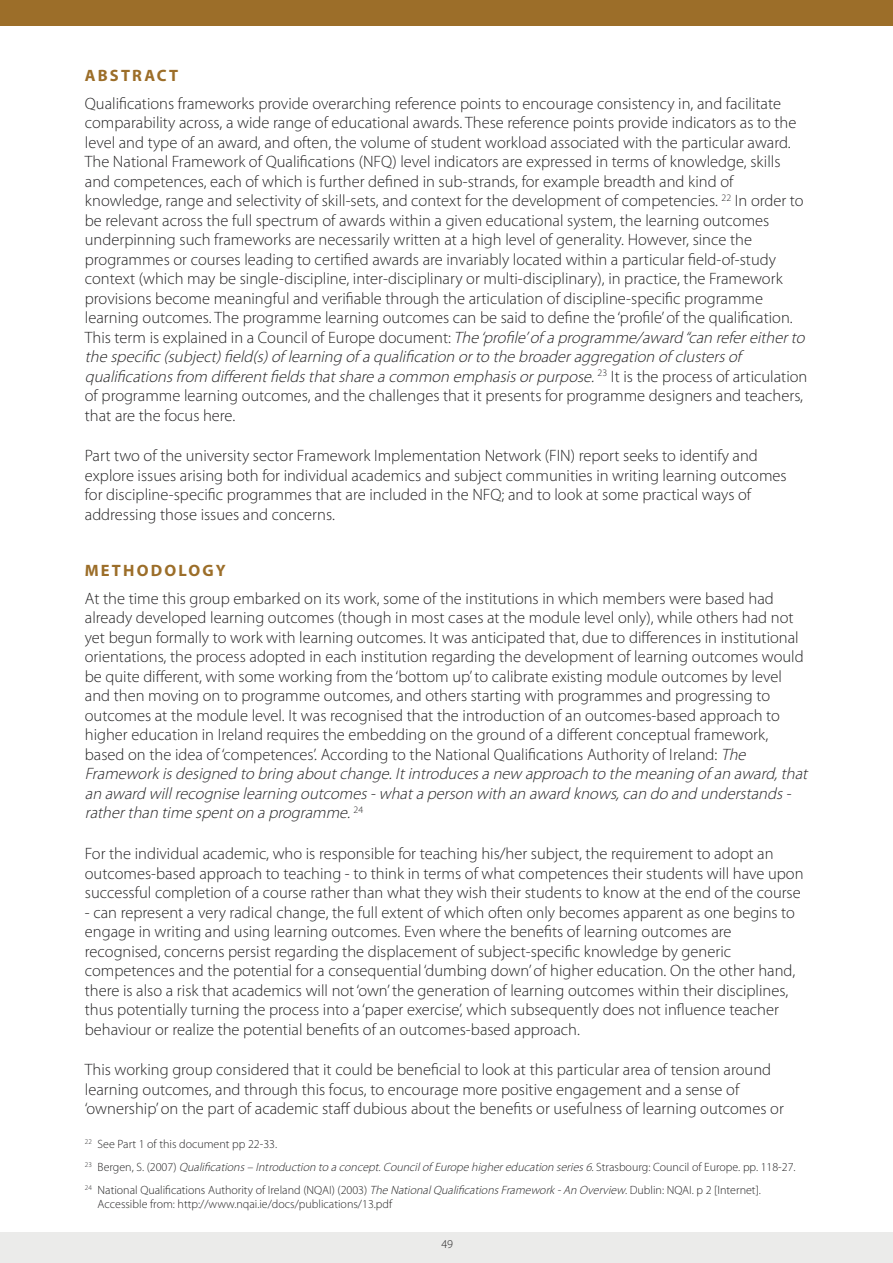
<style>
.page{position:relative;width:893px;height:1263px;background:#fff}
.page>*{position:absolute;margin:0;border:0;box-sizing:border-box;transform-origin:0 0}
.t1{font:300 16.5px/19.5px "Myriad Pro";color:#252425}
.t2{font:700 16.5px "Myriad Pro";letter-spacing:.13em;color:#9c6e29}
.t3{font:300 12px/23px "Myriad Pro";color:#252425}
.s1{font-style:italic}
</style>
<div class="page">
<div style="left:0;top:1232px;width:892px;height:31px;background:#ebebea"></div>
<div style="left:0;top:0;width:892px;height:26px;background:#9c6e29"></div>
<p class="t2" style="left:85px;top:69px;width:95px">ABSTRACT</p>
<p class="t1" style="left:85px;top:95px;width:724px">Qualifications frameworks provide overarching reference points to encourage consistency in, and facilitate comparability across, a wide range of educational awards. These reference points provide indicators as to the level and type of an award, and often, the volume of student workload associated with the particular award.<br>The National Framework of Qualifications (NFQ) level indicators are expressed in terms of knowledge, skills and competences, each of which is further defined in sub-strands, for example breadth and kind of knowledge, range and selectivity of skill-sets, and context for the development of competencies. <sup>22</sup> In order to be relevant across the full spectrum of awards within a given educational system, the learning outcomes underpinning such frameworks are necessarily written at a high level of generality. However, since the programmes or courses leading to certified awards are invariably located within a particular field-of-study context (which may be single-discipline, inter-disciplinary or multi-disciplinary), in practice, the Framework provisions become meaningful and verifiable through the articulation of discipline-specific programme learning outcomes. The programme learning outcomes can be said to define the ‘profile’ of the qualification.<br>This term is explained in a Council of Europe document: <span class="s1">The ‘profile’of a programme/award “can refereitherto the specific (subject)field(s)of learning of a qualification orto the broaderaggregation of clusters of qualifications from differentfields thatshare a common emphasis orpurpose.</span> <sup>2</sup> <sup>3</sup> I t i s t h e p r o c e s s o f a r t i c u l a t i o n of programme learning outcomes, and the challenges that it presents for programme designers and teachers, that are the focus here.</p>
<p class="t1" style="left:85px;top:447px;width:703px">Part two of the university sector Framework Implementation Network (FIN) report seeks to identify and explore issues arising both for individual academics and subject communities in writing learning outcomes for discipline-specific programmes that are included in the NFQ; and to look at some practical ways of addressing those issues and concerns.</p>
<p class="t2" style="left:85px;top:564px;width:142px">METHODOLOGY</p>
<p class="t1" style="left:85px;top:590px;width:727px">At the time this group embarked on its work, some of the institutions in which members were based had already developed learning outcomes (though in most cases at the module level only), while others had not yet begun formally to work with learning outcomes. It was anticipated that, due to differences in institutional orientations, the process adopted in each institution regarding the development of learning outcomes would be quite different, with some working from the ‘bottom up’ to calibrate existing module outcomes by level and then moving on to programme outcomes, and others starting with programmes and progressing to outcomes at the module level. It was recognised that the introduction of an outcomes-based approach to higher education in Ireland requires the embedding on the ground of a different conceptual framework, based on the idea of ‘competences’. According to the National Qualifications Authority of Ireland: <span class="s1">The Framework is designed to bring aboutchange.Itintroduces a new approach to the meaning of an award,that an award willrecognise learning outcomes -whata person with an award knows,can do and understands - ratherthan time spenton a programme.</span> <sup>2</sup> <sup>4</sup></p>
<p class="t1" style="left:85px;top:845px;width:720px">For the individual academic, who is responsible for teaching his/her subject, the requirement to adopt an outcomes-based approach to teaching - to think in terms of what competences their students will have upon successful completion of a course rather than what they wish their students to know at the end of the course</p>
<p class="t1" style="left:85px;top:904px;width:712px">- can represent a very radical change, the full extent of which often only becomes apparent as one begins to engage in writing and using learning outcomes. Even where the benefits of learning outcomes are recognised, concerns persist regarding the displacement of subject-specific knowledge by generic competences and the potential for a consequential ‘dumbing down’ of higher education. On the other hand, there is also a risk that academics will not ‘own’ the generation of learning outcomes within their disciplines, thus potentially turning the process into a ‘paper exercise’, which subsequently does not influence teacher behaviour or realize the potential benefits of an outcomes-based approach.</p>
<p class="t1" style="left:85px;top:1061px;width:700px">This working group considered that it could be beneficial to look at this particular area of tension around learning outcomes, and through this focus, to encourage more positive engagement and a sense of ‘ownership’ on the part of academic staff dubious about the benefits or usefulness of learning outcomes or</p>
<p class="t3" style="left:85px;top:1134px;width:712px"><sup>22</sup> See Part 1 of this document pp 22-33.<br><sup>2</sup> <sup>3</sup> B e r g e n , S . ( 2 0 0 7 ) <span class="s1">Qualifications – Introduction to a concept.Councilof Europe highereducation series 6.</span> S t r a s b o u r g : C o u n c i l o f E u r o p e . p p . 1 1 8 - 2 7 .<br><sup>24</sup> National Qualifications Authority of Ireland (NQAI) (2003) <span class="s1">The NationalQualifications Framework -An Overview</span>. Dublin: NQAI. p 2 [Internet].</p>
<p class="t3" style="left:98px;top:1194px;width:296px">Accessible from: http://www.nqai.ie/docs/publications/13.pdf</p>
<p class="t3" style="left:441px;top:1234px;width:13px">49</p>
</div>
